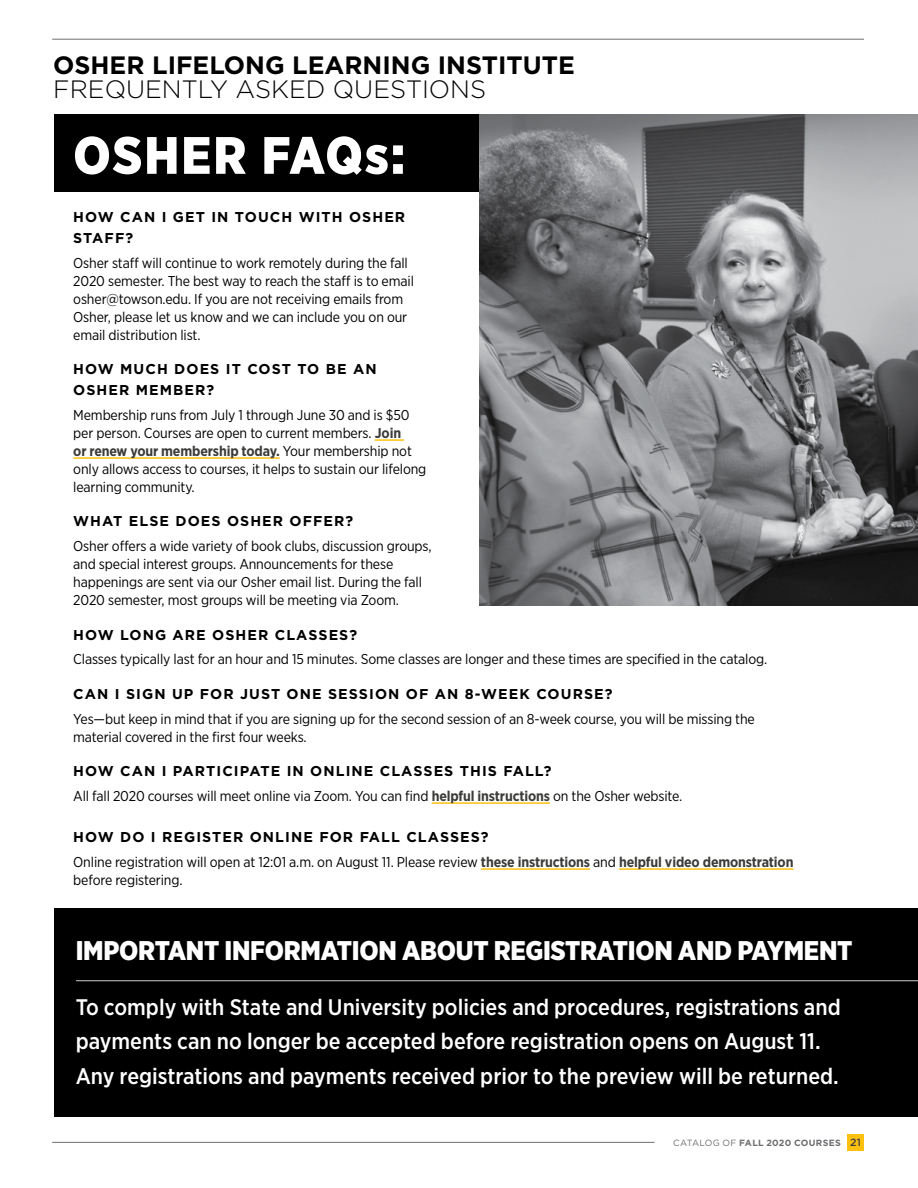
<style>
.page{position:relative;width:918px;height:1188px;background:#fff}
.page>*{position:absolute;margin:0;border:0;box-sizing:border-box;transform-origin:0 0}
.t1{font:900 52.5px "Gotham Narrow";letter-spacing:.04em;color:#fff}
.t2{font:900 27px "Gotham Narrow";letter-spacing:-.01em;color:#fff}
.t3{font:700 25.05px "Gotham";color:#000}
.t4{font:300 25.05px "Gotham";color:#000}
.t5{font:500 22.5px/34.5px "Gotham Narrow";color:#fff}
.t6{font:14.25px/18px "Gotham Narrow";letter-spacing:-.01em;color:#000}
.t7{font:700 14.25px/21px "Gotham";letter-spacing:.075em;color:#000}
.t8{font:700 9px "Gotham";letter-spacing:.03em;color:#6d6e71}
.s1{font-weight:700;color:#3c3c3a}
.s2{font-weight:400}
.s3{font-weight:500;font-size:10.5px;color:#3c3c3a}
</style>
<div class="page">
<hr style="left:52px;top:1142px;width:602px;height:1px;background:#6d6e71">
<hr style="left:52px;top:39px;width:812px;height:1px;background:#6d6e71">
<div style="left:847px;top:1134px;width:17px;height:17px;background:#fec00f"></div>
<div style="left:54px;top:114px;width:427px;height:78px;background:#000"></div>
<hr style="left:375px;top:439px;width:29px;height:2px;background:#fec00f">
<hr style="left:73px;top:457px;width:207px;height:2px;background:#fec00f">
<hr style="left:432px;top:802px;width:118px;height:2px;background:#fec00f">
<hr style="left:481px;top:868px;width:109px;height:2px;background:#fec00f">
<hr style="left:619px;top:868px;width:174px;height:2px;background:#fec00f">
<img style="left:479px;top:114px;width:439px;height:491px">
<div style="left:54px;top:909px;width:864px;height:208px;background:#000"></div>
<hr style="left:76px;top:980px;width:842px;height:1px;background:#fff">
<h3 class="t3" style="left:53px;top:49px;width:523px">OSHER LIFELONG LEARNING INSTITUTE</h3>
<h3 class="t4" style="left:53px;top:73px;width:434px">FREQUENTLY ASKED QUESTIONS</h3>
<h1 class="t1" style="left:73px;top:121px;width:333px">OSHER FAQs:</h1>
<p class="t7" style="left:73px;top:206px;width:334px">HOW CAN I GET IN TOUCH WITH OSHER<br>STAFF?</p>
<p class="t6" style="left:73px;top:253px;width:342px">Osher staff will continue to work remotely during the fall 2020 semester. The best way to reach the staff is to email osher@towson.edu. If you are not receiving emails from Osher, please let us know and we can include you on our email distribution list.</p>
<p class="t7" style="left:73px;top:358px;width:305px">HOW MUCH DOES IT COST TO BE AN<br>OSHER MEMBER?</p>
<p class="t6" style="left:73px;top:406px;width:355px">Membership runs from July 1 through June 30 and is $50 per person. Courses are open to current members. <span class="s1">Join<br>or renew your membership today.</span> Your membership not only allows access to courses, it helps to sustain our lifelong learning community.</p>
<p class="t7" style="left:73px;top:511px;width:282px">WHAT ELSE DOES OSHER OFFER?</p>
<p class="t6" style="left:73px;top:537px;width:360px">Osher offers a wide variety of book clubs, discussion groups, and special interest groups. Announcements for these happenings are sent via our Osher email list. During the fall 2020 semester, most groups will be meeting via Zoom.</p>
<p class="t7" style="left:73px;top:624px;width:285px">HOW LONG ARE OSHER CLASSES?</p>
<p class="t6" style="left:73px;top:650px;width:696px">Classes typically last for an hour and 15 minutes. Some classes are longer and these times are specified in the catalog.</p>
<p class="t7" style="left:73px;top:683px;width:541px">CAN I SIGN UP FOR JUST ONE SESSION OF AN 8-WEEK COURSE?</p>
<p class="t6" style="left:73px;top:709px;width:683px">Yes—but keep in mind that if you are signing up for the second session of an 8-week course, you will be missing the material covered in the first four weeks.</p>
<p class="t7" style="left:73px;top:760px;width:480px">HOW CAN I PARTICIPATE IN ONLINE CLASSES THIS FALL?</p>
<p class="t6" style="left:73px;top:787px;width:611px">All fall 2020 courses will meet online via Zoom. You can find <span class="s1">helpful instructions</span> on the Osher website.</p>
<p class="t7" style="left:73px;top:826px;width:417px">HOW DO I REGISTER ONLINE FOR FALL CLASSES?</p>
<p class="t6" style="left:73px;top:853px;width:722px">Online registration will open at 12:01 a.m. on August 11. Please review <span class="s1">these instructions</span> and <span class="s1">helpful video demonstration </span>before registering.</p>
<h2 class="t2" style="left:76px;top:933px;width:778px">IMPORTANT INFORMATION ABOUT REGISTRATION AND PAYMENT</h2>
<h3 class="t5" style="left:76px;top:989px;width:767px">To comply with State and University policies and procedures, registrations and payments can no longer be accepted before registration opens on August 11.<br>Any registrations and payments received prior to the preview will be returned.</h3>
<p class="t8" style="left:673px;top:1137px;width:189px"><span class="s2">CATALOG OF</span> FALL 2020 COURSES <span class="s3">21</span></p>
</div>
